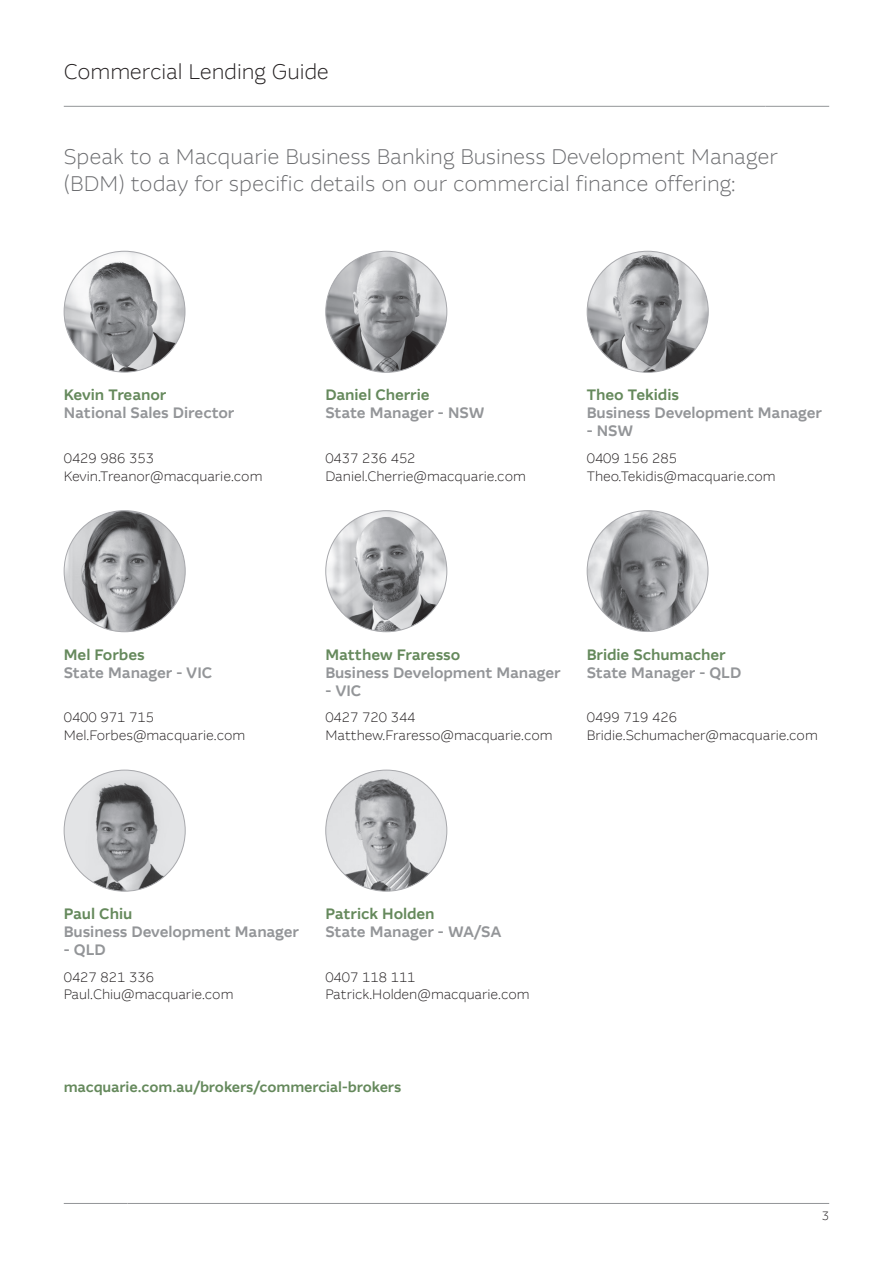
<style>
.page{position:relative;width:893px;height:1263px;background:#fff}
.page>*{position:absolute;margin:0;border:0;box-sizing:border-box;transform-origin:0 0}
.Intro_Para_2{font:300 21px/27px "MCQ Global";color:#6c6d70}
.t1{font:300 21px "MCQ Global";color:#231f20}
.Subheading_2{font:500 15px/18px "MCQ Global";color:#939598}
.Subheading_2-2{font:500 15px/18px "MCQ Global";letter-spacing:-.005em;color:#65895c}
.Subheading_4_-_table{font:500 14.25px "MCQ Global";letter-spacing:-.01em;color:#65895c}
.Body{font:300 13.5px "MCQ Global";color:#231f20}
.t2{font:300 12px "MCQ Global";color:#231f20}
.s1{color:#65895c}
.s2{color:#939598}
</style>
<div class="page">
<img style="left:64px;top:251px;width:121px;height:121px;border-radius:60px">
<img style="left:326px;top:251px;width:121px;height:121px;border-radius:61px">
<img style="left:587px;top:251px;width:121px;height:121px;border-radius:61px">
<img style="left:64px;top:511px;width:121px;height:121px;border-radius:61px">
<img style="left:326px;top:511px;width:121px;height:121px;border-radius:61px">
<img style="left:587px;top:511px;width:121px;height:120px;border-radius:60px">
<img style="left:64px;top:770px;width:121px;height:121px;border-radius:61px">
<img style="left:326px;top:770px;width:121px;height:121px;border-radius:61px">
<hr style="left:64px;top:106px;width:701px;height:1px;background:#939598">
<hr style="left:765px;top:106px;width:64px;height:1px;background:#939598">
<hr style="left:64px;top:1203px;width:64px;height:1px;background:#939598">
<hr style="left:128px;top:1203px;width:701px;height:1px;background:#939598">
<h1 class="t1" style="left:64px;top:58px;width:267px">Commercial Lending Guide</h1>
<p class="Intro_Para_2" style="left:64px;top:143px;width:715px">Speak to a Macquarie Business Banking Business Development Manager (BDM) today for specific details on our commercial finance offering:</p>
<p class="Subheading_2" style="left:64px;top:386px;width:172px"><span class="s1">Kevin Treanor<br></span>National Sales Director</p>
<p class="Subheading_2" style="left:325px;top:386px;width:161px"><span class="s1">Daniel Cherrie<br></span>State Manager - NSW</p>
<p class="Subheading_2" style="left:587px;top:386px;width:237px"><span class="s1">Theo Tekidis<br></span>Business Development Manager</p>
<p class="Subheading_2" style="left:587px;top:422px;width:48px">- NSW</p>
<p class="Body" style="left:64px;top:450px;width:92px">0429 986 353</p>
<p class="Body" style="left:325px;top:450px;width:92px">0437 236 452</p>
<p class="Body" style="left:587px;top:450px;width:92px">0409 156 285</p>
<p class="Body" style="left:64px;top:468px;width:200px">Kevin.Treanor@macquarie.com</p>
<p class="Body" style="left:325px;top:468px;width:202px">Daniel.Cherrie@macquarie.com</p>
<p class="Body" style="left:587px;top:468px;width:190px">Theo.Tekidis@macquarie.com</p>
<p class="Subheading_2" style="left:64px;top:646px;width:150px"><span class="s1">Mel Forbes<br></span>State Manager - VIC</p>
<p class="Subheading_2" style="left:325px;top:646px;width:237px"><span class="s1">Matthew Fraresso<br></span>Business Development Manager</p>
<p class="Subheading_2" style="left:325px;top:682px;width:37px">- VIC</p>
<p class="Subheading_2-2" style="left:587px;top:646px;width:156px">Bridie Schumacher<br><span class="s2">State Manager - QLD</span></p>
<p class="Body" style="left:64px;top:709px;width:92px">0400 971 715</p>
<p class="Body" style="left:325px;top:709px;width:92px">0427 720 344</p>
<p class="Body" style="left:587px;top:709px;width:92px">0499 719 426</p>
<p class="Body" style="left:64px;top:727px;width:183px">Mel.Forbes@macquarie.com</p>
<p class="Body" style="left:325px;top:727px;width:229px">Matthew.Fraresso@macquarie.com</p>
<p class="Body" style="left:587px;top:727px;width:233px">Bridie.Schumacher@macquarie.com</p>
<p class="Subheading_2" style="left:64px;top:905px;width:237px"><span class="s1">Paul Chiu<br></span>Business Development Manager</p>
<p class="Subheading_2" style="left:64px;top:941px;width:43px">- QLD</p>
<p class="Subheading_2" style="left:325px;top:905px;width:178px"><span class="s1">Patrick Holden<br></span>State Manager - WA/SA</p>
<p class="Body" style="left:64px;top:968px;width:92px">0427 821 336</p>
<p class="Body" style="left:325px;top:968px;width:92px">0407 118 111</p>
<p class="Body" style="left:64px;top:986px;width:171px">Paul.Chiu@macquarie.com</p>
<p class="Body" style="left:325px;top:986px;width:206px">Patrick.Holden@macquarie.com</p>
<p class="Subheading_4_-_table" style="left:64px;top:1078px;width:339px">macquarie.com.au/brokers/commercial-brokers</p>
<p class="t2" style="left:822px;top:1209px;width:9px">3</p>
</div>
